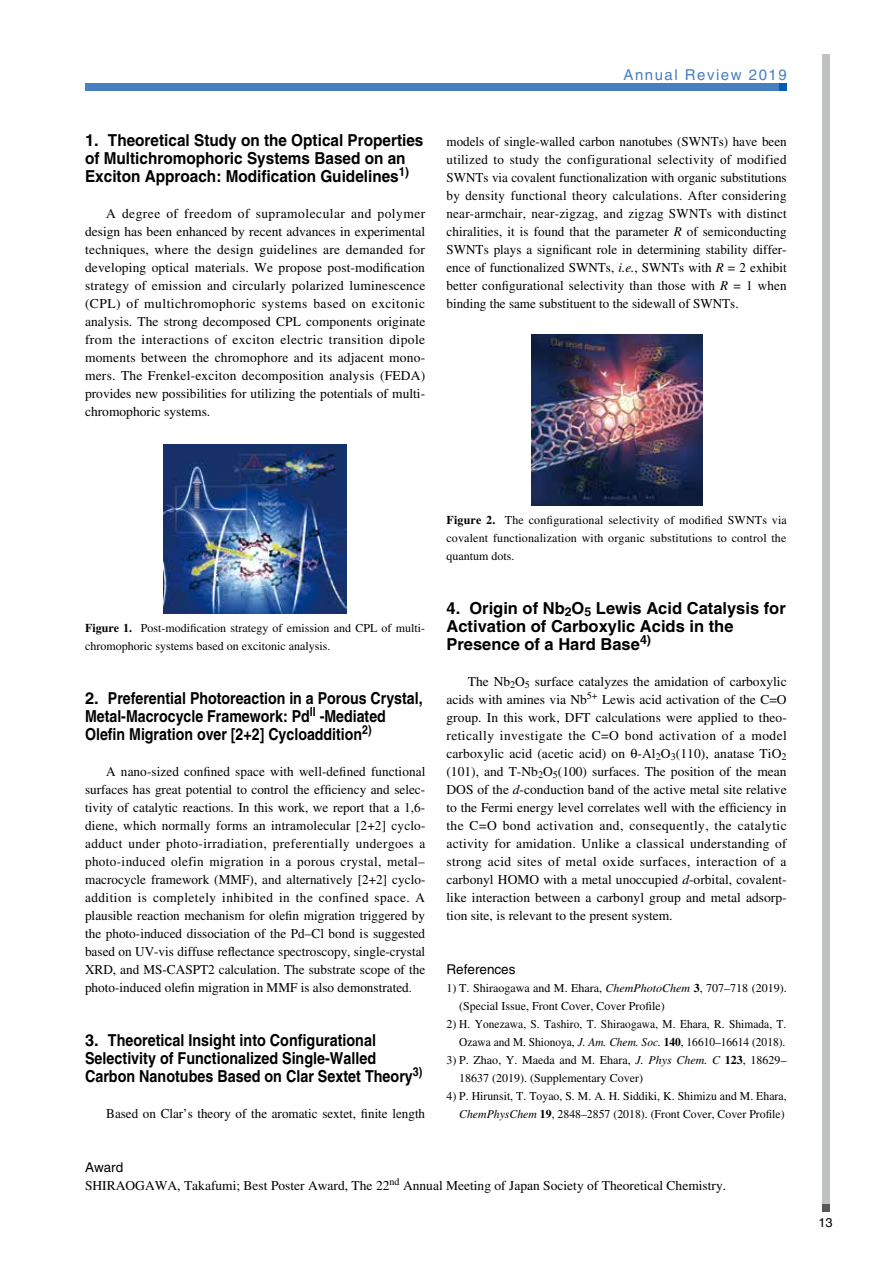
<style>
.page{position:relative;width:893px;height:1263px;background:#fff}
.page>*{position:absolute;margin:0;border:0;box-sizing:border-box;transform-origin:0 0}
.t1{font:700 16.5px/18px "Helvetica";color:#000}
.t2{font:15px "Helvetica";letter-spacing:.1em;color:#487fc1}
.t3{font:13.5px/18px "Times";color:#000;text-align:justify}
.t4{font:13.5px "Helvetica";color:#000}
.t5{font:12.75px "Helvetica";color:#000}
.t6{font:12px/18px "Times";color:#000}
.s1{font-style:italic}
.s2{font-weight:700}
.s3{font-size:12px}
</style>
<div class="page">
<div style="left:85px;top:83px;width:702px;height:7px;background:#487fc1"></div>
<div style="left:779px;top:83px;width:8px;height:7px;background:#005dad"></div>
<div style="left:822px;top:55px;width:7px;height:1157px;background:#bfc0c0"></div>
<div style="left:822px;top:1205px;width:7px;height:7px;background:#595757"></div>
<img style="left:163px;top:444px;width:184px;height:170px">
<img style="left:531px;top:335px;width:171px;height:171px">
<p class="t2" style="left:624px;top:66px;width:165px">Annual Review 2019</p>
<p class="t1" style="left:85px;top:131px;width:340px">1. Theoretical Study on the Optical Properties of Multichromophoric Systems Based on an<br>Exciton Approach: Modification Guidelines<sup>1)</sup></p>
<p class="t3" style="left:85px;top:204px;width:342px;text-indent:21px">A degree of freedom of supramolecular and polymer design has been enhanced by recent advances in experimental techniques, where the design guidelines are demanded for developing optical materials. We propose post-modification strategy of emission and circularly polarized luminescence (CPL) of multichromophoric systems based on excitonic analysis. The strong decomposed CPL components originate from the interactions of exciton electric transition dipole moments between the chromophore and its adjacent mono&shy;mers. The Frenkel-exciton decomposition analysis (FEDA) provides new possibilities for utilizing the potentials of multi&shy;chromophoric systems.</p>
<p class="t3" style="left:446px;top:132px;width:342px">models of single-walled carbon nanotubes (SWNTs) have been utilized to study the configurational selectivity of modified SWNTs via covalent functionalization with organic substitutions by density functional theory calculations. After considering near-armchair, near-zigzag, and zigzag SWNTs with distinct chiralities, it is found that the parameter <span class="s1">R</span> of semiconducting SWNTs plays a significant role in determining stability differ&shy;ence of functionalized SWNTs, <span class="s1">i.e.</span>, SWNTs with <span class="s1">R</span> = 2 exhibit better configurational selectivity than those with <span class="s1">R</span> = 1 when binding the same substituent to the sidewall of SWNTs.</p>
<p class="t6" style="left:85px;top:618px;width:341px"><span class="s2">Figure 1.</span> Post-modification strategy of emission and CPL of multi&shy;chromophoric systems based on excitonic analysis.</p>
<p class="t1" style="left:85px;top:689px;width:339px">2. Preferential Photoreaction in a Porous Crystal,<br>Metal-Macrocycle Framework: Pd<sup>II</sup> -Mediated<br>Olefin Migration over [2+2] Cycloaddition<sup>2)</sup></p>
<p class="t3" style="left:85px;top:762px;width:342px;text-indent:21px">A nano-sized confined space with well-defined functional surfaces has great potential to control the efficiency and selec&shy;tivity of catalytic reactions. In this work, we report that a 1,6- diene, which normally forms an intramolecular [2+2] cyclo&shy;adduct under photo-irradiation, preferentially undergoes a photo-induced olefin migration in a porous crystal, metal– macrocycle framework (MMF), and alternatively [2+2] cyclo&shy;addition is completely inhibited in the confined space. A plausible reaction mechanism for olefin migration triggered by the photo-induced dissociation of the Pd–Cl bond is suggested based on UV-vis diffuse reflectance spectroscopy, single-crystal XRD, and MS-CASPT2 calculation. The substrate scope of the photo-induced olefin migration in MMF is also demonstrated<span class="s3">.</span></p>
<p class="t1" style="left:85px;top:1031px;width:339px">3. Theoretical Insight into Configurational<br>Selectivity of Functionalized Single-Walled<br>Carbon Nanotubes Based on Clar Sextet Theory<sup>3)</sup></p>
<p class="t3" style="left:106px;top:1104px;width:320px">Based on Clar’s theory of the aromatic sextet, finite length</p>
<p class="t6" style="left:446px;top:510px;width:342px;text-align:justify"><span class="s2">Figure 2.</span> The configurational selectivity of modified SWNTs via covalent functionalization with organic substitutions to control the quantum dots.</p>
<p class="t1" style="left:446px;top:599px;width:341px">4. Origin of Nb<sub>2</sub>O<sub>5</sub> Lewis Acid Catalysis for<br>Activation of Carboxylic Acids in the<br>Presence of a Hard Base<sup>4)</sup></p>
<p class="t3" style="left:446px;top:672px;width:342px;text-indent:21px">The Nb<sub>2</sub>O<sub>5</sub> surface catalyzes the amidation of carboxylic acids with amines via Nb<sup>5+</sup> Lewis acid activation of the C=O group. In this work, DFT calculations were applied to theo&shy;retically investigate the C=O bond activation of a model carboxylic acid (acetic acid) on ❑-Al<sub>2</sub>O<sub>3</sub>(110), anatase TiO<sub>2 </sub>(101), and T-Nb<sub>2</sub>O<sub>5</sub>(100) surfaces. The position of the mean DOS of the <span class="s1">d</span>-conduction band of the active metal site relative to the Fermi energy level correlates well with the efficiency in the C=O bond activation and, consequently, the catalytic activity for amidation. Unlike a classical understanding of strong acid sites of metal oxide surfaces, interaction of a carbonyl HOMO with a metal unoccupied <span class="s1">d</span>-orbital, covalent&shy;like interaction between a carbonyl group and metal adsorp&shy;tion site, is relevant to the present system.</p>
<p class="t4" style="left:446px;top:961px;width:71px">References</p>
<p class="t6" style="left:459px;top:978px;width:329px;text-indent:-13px">1) T. Shiraogawa and M. Ehara, <span class="s1">ChemPhotoChem</span> <span class="s2">3</span>, 707–718 (2019). (Special Issue, Front Cover, Cover Profile)</p>
<p class="t6" style="left:446px;top:1014px;width:341px;text-align:right">2) H. Yonezawa, S. Tashiro, T. Shiraogawa, M. Ehara, R. Shimada, T.<br>Ozawa and M. Shionoya, <span class="s1">J. Am. Chem. Soc.</span> <span class="s2">140</span>, 16610–16614 (2018).</p>
<p class="t6" style="left:459px;top:1050px;width:329px;text-indent:-13px">3) P. Zhao, Y. Maeda and M. Ehara, <span class="s1">J. Phys Chem. C</span> <span class="s2">123</span>, 18629–<br>18637 (2019). (Supplementary Cover)</p>
<p class="t6" style="left:446px;top:1086px;width:342px;text-align:right">4) P. Hirunsit, T. Toyao, S. M. A. H. Siddiki, K. Shimizu and M. Ehara,<br><span class="s1">ChemPhysChem</span> <span class="s2">19</span>, 2848–2857 (2018). (Front Cover, Cover Profile)</p>
<p class="t4" style="left:85px;top:1159px;width:40px">Award</p>
<p class="t3" style="left:85px;top:1176px;width:643px">SHIRAOGAWA, Takafumi; Best Poster Award, The 22<sup>nd</sup> Annual Meeting of Japan Society of Theoretical Chemistry.</p>
<p class="t5" style="left:818px;top:1215px;width:16px">13</p>
</div>
